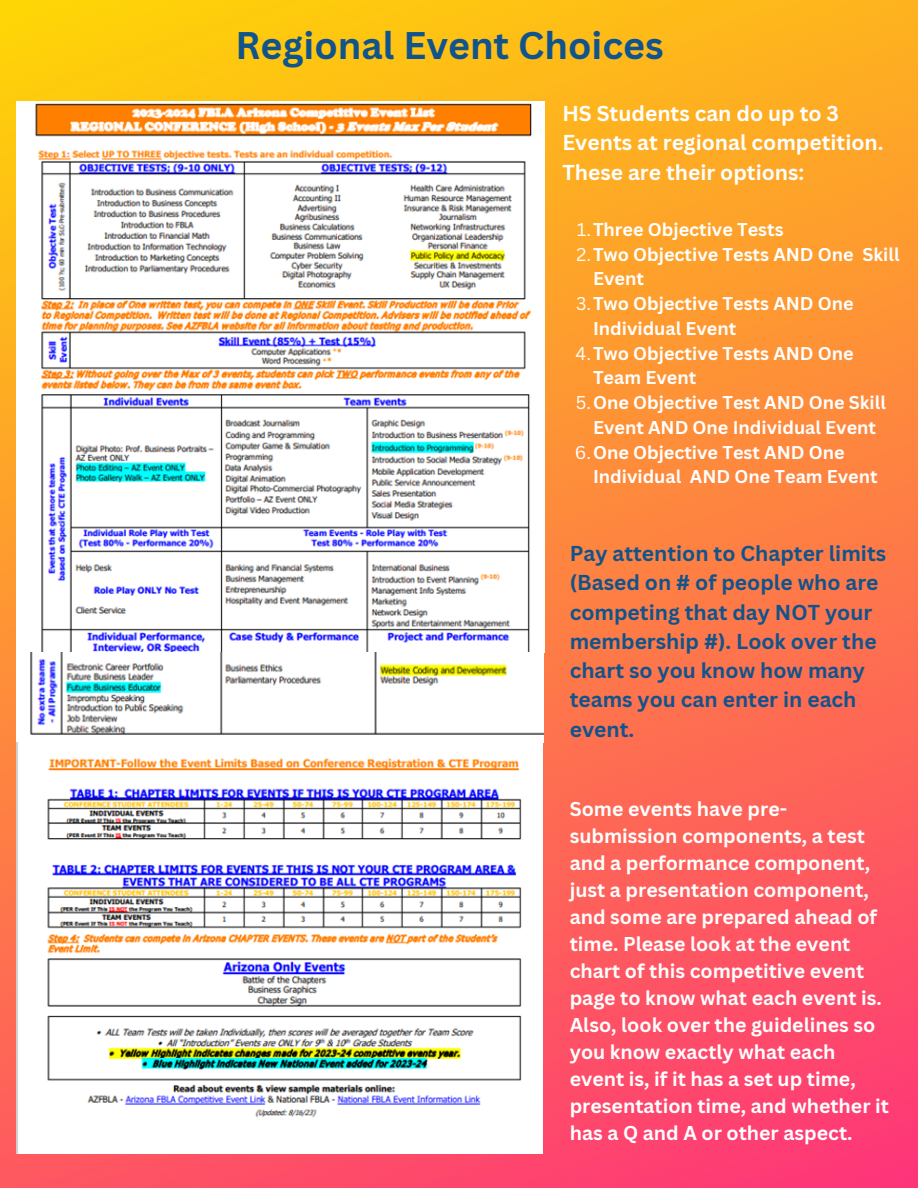
<style>
.page{position:relative;width:918px;height:1188px;background:#fff}
.page>*{position:absolute;margin:0;border:0;box-sizing:border-box;transform-origin:0 0}
.t1{font:700 37.5px "Canva Sans";color:#11538b}
.t2{font:700 21px/29.2px "Canva Sans";color:#11538b}
.t3{font:700 21px/29.2px "Canva Sans";color:#fff}
.t4{font:700 19.5px/27px "Canva Sans";color:#fff}
.t5{font:700 18px/24.8px "Canva Sans";color:#fff}
.s1{font-weight:400}
</style>
<div class="page">
<img style="left:0;top:0;width:918px;height:1188px">
<img style="left:17px;top:102px;width:527px;height:1051px">
<p class="t1" style="left:236px;top:19px;width:430px">Regional Event Choices</p>
<p class="t3" style="left:562px;top:98px;width:323px">HS Students can do up to 3<br>Events at regional competition.<br>These are their options:</p>
<p class="t5" style="left:577px;top:217px;width:208px"><span class="s1">1.</span>Three Objective Tests</p>
<p class="t5" style="left:593px;top:241px;width:308px;text-indent:-16px"><span class="s1">2.</span>Two Objective Tests AND One Skill<br>Event</p>
<p class="t5" style="left:593px;top:291px;width:262px;text-indent:-17px"><span class="s1">3.</span>Two Objective Tests AND One<br>Individual Event</p>
<p class="t5" style="left:593px;top:340px;width:262px;text-indent:-17px"><span class="s1">4.</span>Two Objective Tests AND One<br>Team Event</p>
<p class="t5" style="left:576px;top:390px;width:312px;text-align:center"><span class="s1">5.</span>One Objective Test AND One Skill<br>Event AND One Individual Event</p>
<p class="t5" style="left:593px;top:439px;width:286px;text-indent:-18px"><span class="s1">6.</span>One Objective Test AND One<br>Individual AND One Team Event</p>
<p class="t2" style="left:570px;top:538px;width:318px">Pay attention to Chapter limits (Based on # of people who are competing that day NOT your membership #). Look over the chart so you know how many teams you can enter in each event.</p>
<p class="t4" style="left:570px;top:795px;width:321px">Some events have pre&shy;submission components, a test and a performance component, just a presentation component, and some are prepared ahead of time. Please look at the event chart of this competitive event page to know what each event is.<br>Also, look over the guidelines so you know exactly what each event is, if it has a set up time, presentation time, and whether it has a Q and A or other aspect.</p>
</div>
